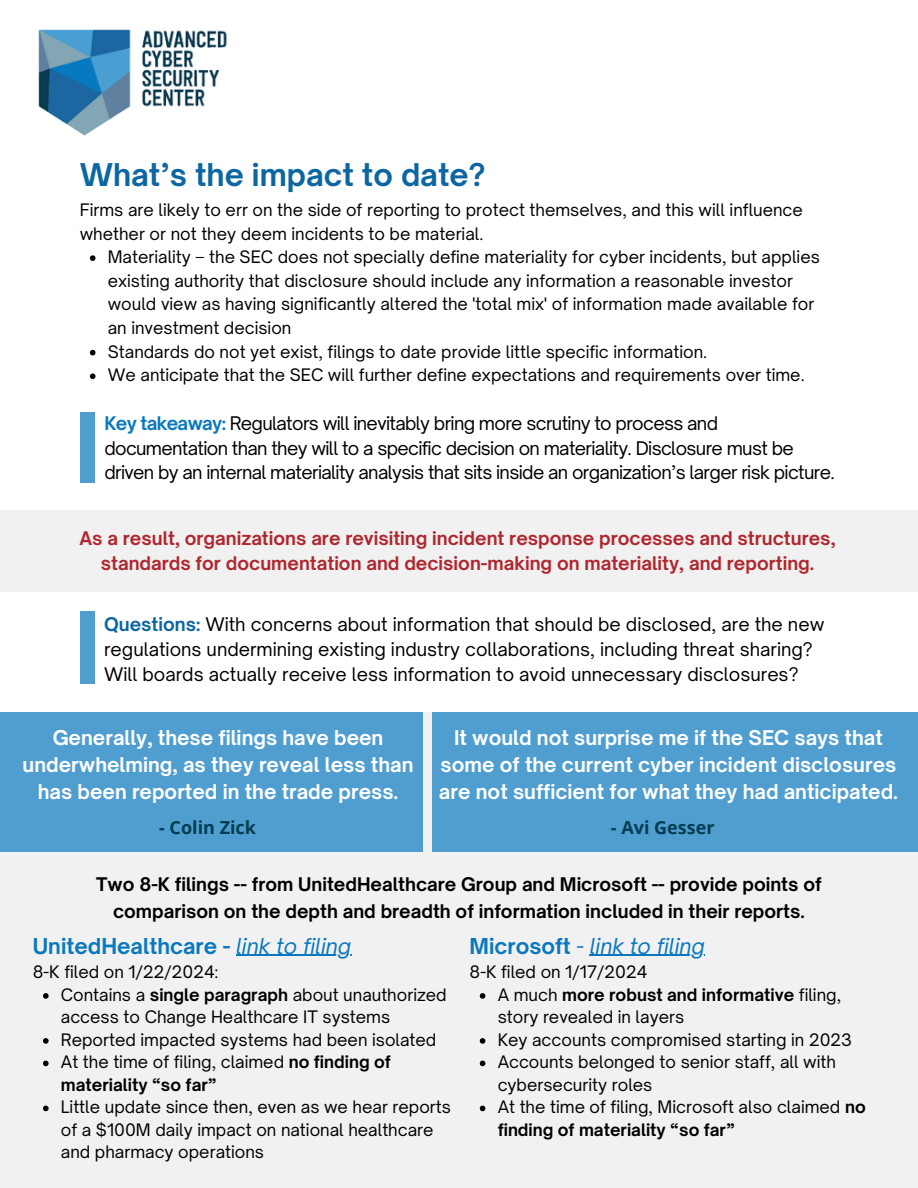
<style>
.page{position:relative;width:918px;height:1188px;background:#fff}
.page>*{position:absolute;margin:0;border:0;box-sizing:border-box;transform-origin:0 0}
.t1{font:700 30px "Open Sauce One";color:#0c66a2}
.t2{font:700 21px "Open Sauce One";color:#0978bd}
.t3{font:italic 21px "Open Sauce One";color:#0978bd}
.t4{font:700 19.5px/27px "Open Sauce One";color:#fff;text-align:center}
.t5{font:18px/24.8px "Open Sauce One";letter-spacing:-.035em;color:#000}
.t6{font:18px/24.8px "Open Sauce One";letter-spacing:-.015em;color:#000}
.t7{font:700 18px/24.8px "Open Sauce One";color:#af272f;text-align:center}
.t8{font:700 18px/27px "Open Sauce One";color:#000;text-align:center}
.t9{font:700 18px "Open Sans";color:#003d52}
.t10{font:16.5px/22.5px "Open Sauce One";color:#000}
.s1{font-weight:700;color:#0978bd}
.s2{font-weight:700;color:#0c66a2}
.s3{font-weight:400;font-style:italic}
.s4{font-weight:700}
.s5{font-weight:700;font-style:normal}
</style>
<div class="page">
<div style="left:0;top:713px;width:918px;height:475px;background:#f1f1f1"></div>
<div style="left:80px;top:611px;width:15px;height:73px;background:#509ed0"></div>
<div style="left:80px;top:412px;width:15px;height:71px;background:#509ed0"></div>
<img style="left:38px;top:29px;width:189px;height:107px">
<svg style="left:90px;top:255px;width:6px;height:6px"></svg>
<svg style="left:90px;top:350px;width:6px;height:5px"></svg>
<svg style="left:90px;top:373px;width:6px;height:6px"></svg>
<div style="left:0;top:510px;width:918px;height:82px;background:#f1f1f1"></div>
<hr style="left:236px;top:955px;width:115px;height:1px;background:#0978bd">
<svg style="left:43px;top:993px;width:6px;height:6px"></svg>
<svg style="left:43px;top:1038px;width:6px;height:6px"></svg>
<svg style="left:43px;top:1061px;width:6px;height:5px"></svg>
<svg style="left:43px;top:1106px;width:6px;height:5px"></svg>
<hr style="left:590px;top:955px;width:115px;height:1px;background:#0978bd">
<svg style="left:480px;top:993px;width:5px;height:6px"></svg>
<svg style="left:480px;top:1038px;width:5px;height:6px"></svg>
<svg style="left:480px;top:1061px;width:5px;height:5px"></svg>
<svg style="left:480px;top:1106px;width:5px;height:5px"></svg>
<div style="left:0;top:713px;width:918px;height:139px;background:#509ed0"></div>
<div style="left:423px;top:713px;width:9px;height:167px;background:#f1f1f1"></div>
<h1 class="t1" style="left:80px;top:156px;width:407px">What’s the impact to date?</h1>
<p class="t10" style="left:80px;top:198px;width:725px;line-height:23.7px">Firms are likely to err on the side of reporting to protect themselves, and this will influence whether or not they deem incidents to be material.</p>
<p class="t10" style="left:108px;top:245px;width:714px;line-height:23.7px">Materiality – the SEC does not specially define materiality for cyber incidents, but applies existing authority that disclosure should include any information a reasonable investor would view as having significantly altered the 'total mix' of information made available for an investment decision<br>Standards do not yet exist, filings to date provide little specific information.<br>We anticipate that the SEC will further define expectations and requirements over time.</p>
<p class="t5" style="left:104px;top:411px;width:732px"><span class="s1">Key takeaway:</span> Regulators will inevitably bring more scrutiny to process and documentation than they will to a specific decision on materiality. Disclosure must be driven by an internal materiality analysis that sits inside an organization’s larger risk picture.</p>
<p class="t7" style="left:79px;top:526px;width:758px">As a result, organizations are revisiting incident response processes and structures, standards for documentation and decision-making on materiality, and reporting.</p>
<p class="t6" style="left:104px;top:612px;width:722px"><span class="s2">Questions:</span> With concerns about information that should be disclosed, are the new regulations undermining existing industry collaborations, including threat sharing?<br>Will boards actually receive less information to avoid unnecessary disclosures?</p>
<p class="t4" style="left:23px;top:724px;width:392px">Generally, these filings have been underwhelming, as they reveal less than has been reported in the trade press.</p>
<p class="t4" style="left:439px;top:724px;width:461px">It would not surprise me if the SEC says that some of the current cyber incident disclosures are not sufficient for what they had anticipated.</p>
<p class="t9" style="left:159px;top:815px;width:98px">- Colin Zick</p>
<p class="t9" style="left:611px;top:815px;width:105px">- Avi Gesser</p>
<p class="t8" style="left:96px;top:870px;width:727px">Two 8-K filings -- from UnitedHealthcare Group and Microsoft -- provide points of comparison on the depth and breadth of information included in their reports.</p>
<p class="t2" style="left:33px;top:933px;width:320px">UnitedHealthcare - <span class="s3">link to filing</span></p>
<p class="t10" style="left:61px;top:961px;width:387px;text-indent:-28px">8-K filed on 1/22/2024:<br>Contains a <span class="s4">single paragraph</span> about unauthorized access to Change Healthcare IT systems Reported impacted systems had been isolated At the time of filing, claimed <span class="s4">no finding of materiality “so far”</span></p>
<p class="t10" style="left:61px;top:1096px;width:392px">Little update since then, even as we hear reports of a $100M daily impact on national healthcare and pharmacy operations</p>
<p class="t3" style="left:470px;top:933px;width:237px"><span class="s5">Microsoft</span> - link to filing</p>
<p class="t10" style="left:498px;top:961px;width:370px;text-indent:-28px">8-K filed on 1/17/2024<br>A much <span class="s4">more robust and informative</span> filing, story revealed in layers<br>Key accounts compromised starting in 2023<br>Accounts belonged to senior staff, all with cybersecurity roles<br>At the time of filing, Microsoft also claimed <span class="s4">no finding of materiality “so far”</span></p>
</div>
